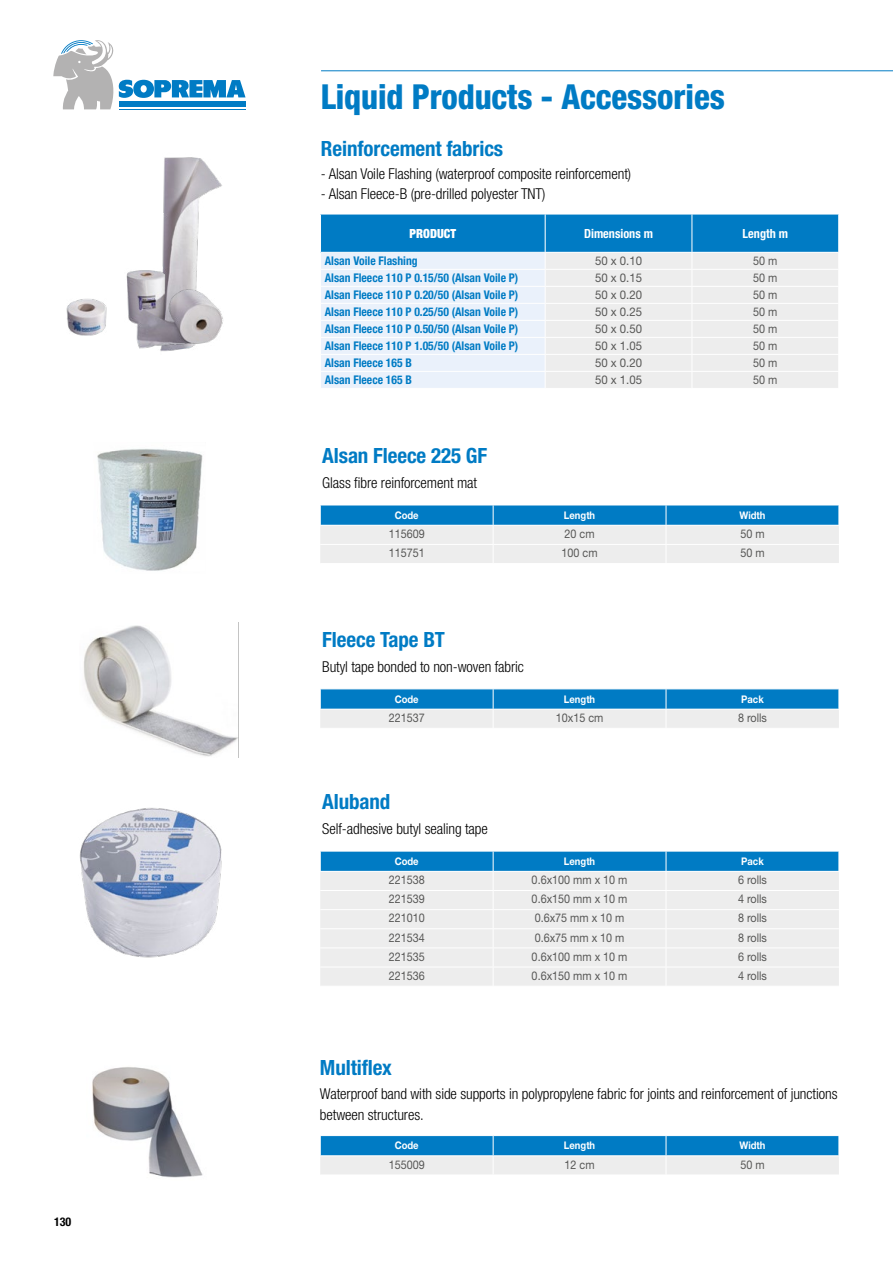
<style>
.page{position:relative;width:893px;height:1263px;background:#fff}
.page>*{position:absolute;margin:0;border:0;box-sizing:border-box;transform-origin:0 0}
.t1{font:800 condensed 34.5px "Helvetica Neue LT Std";letter-spacing:-.005em;color:#007bc4;scale:.95 1}
.t2{font:700 condensed 21px "Helvetica Neue LT Std";letter-spacing:-.005em;color:#007bc4}
.t3{font:300 condensed 15px/21px "Helvetica Neue LT Std";letter-spacing:-.005em;color:#000}
.t4{font:700 condensed 12.6px "Helvetica Neue LT Std";color:#fff}
.t5{font:900 condensed 12.6px "Helvetica Neue LT Std";color:#fff}
.t6{font:12px "Helvetica Neue LT Std";color:#575756;scale:.9 1}
.t7{font:700 condensed 12px "Helvetica Neue LT Std";color:#007bc4}
.t8{font:12px "Helvetica Neue LT Std";color:#575756;scale:.95 1}
.t9{font:700 condensed 12px "Helvetica Neue LT Std";color:#000}
.t10{font:700 10.5px "Helvetica Neue LT Std";color:#fff;scale:.9 1}
</style>
<div class="page">
<hr style="left:119px;top:109px;width:127px;height:1px;background:#007bc4">
<svg style="left:53px;top:40px;width:193px;height:69px"></svg>
<hr style="left:321px;top:70px;width:572px;height:1px;background:#007bc4">
<img style="left:67px;top:299px;width:39px;height:36px">
<img style="left:160px;top:157px;width:62px;height:195px">
<img style="left:126px;top:269px;width:97px;height:79px">
<svg style="left:320px;top:214px;width:519px;height:174px;background:#bad6e9"></svg>
<svg style="left:320px;top:505px;width:519px;height:58px;background:#9fc8e0"></svg>
<svg style="left:97px;top:448px;width:106px;height:123px;background:#b6c0c3"></svg>
<svg style="left:320px;top:689px;width:519px;height:39px;background:#79b5d9"></svg>
<svg style="left:84px;top:625px;width:154px;height:132px"></svg>
<img style="left:92px;top:1067px;width:111px;height:111px">
<svg style="left:320px;top:1135px;width:519px;height:39px;background:#7ab6d9"></svg>
<svg style="left:320px;top:851px;width:519px;height:135px;background:#ccdde8"></svg>
<img style="left:79px;top:808px;width:143px;height:150px">
<p class="t9" style="left:54px;top:1214px;width:19px">130</p>
<h1 class="t1" style="left:321px;top:76px;width:427px">Liquid Products - Accessories</h1>
<h2 class="t2" style="left:321px;top:135px;width:184px">Reinforcement fabrics</h2>
<p class="t3" style="left:321px;top:163px;width:312px">- Alsan Voile Flashing (waterproof composite reinforcement)</p>
<p class="t3" style="left:321px;top:183px;width:226px">- Alsan Fleece-B (pre-drilled polyester TNT)</p>
<p class="t5" style="left:410px;top:225px;width:48px">PRODUCT</p>
<p class="t4" style="left:584px;top:226px;width:70px">Dimensions m</p>
<p class="t4" style="left:743px;top:226px;width:47px">Length m</p>
<p class="t7" style="left:325px;top:254px;width:94px">Alsan Voile Flashing</p>
<p class="t8" style="left:595px;top:254px;width:51px">50 x 0.10</p>
<p class="t6" style="left:753px;top:254px;width:28px">50 m</p>
<p class="t7" style="left:325px;top:271px;width:195px">Alsan Fleece 110 P 0.15/50 (Alsan Voile P)</p>
<p class="t8" style="left:595px;top:271px;width:51px">50 x 0.15</p>
<p class="t6" style="left:753px;top:271px;width:28px">50 m</p>
<p class="t7" style="left:325px;top:288px;width:195px">Alsan Fleece 110 P 0.20/50 (Alsan Voile P)</p>
<p class="t8" style="left:595px;top:288px;width:51px">50 x 0.20</p>
<p class="t6" style="left:753px;top:288px;width:28px">50 m</p>
<p class="t7" style="left:325px;top:305px;width:195px">Alsan Fleece 110 P 0.25/50 (Alsan Voile P)</p>
<p class="t8" style="left:595px;top:305px;width:51px">50 x 0.25</p>
<p class="t6" style="left:753px;top:305px;width:28px">50 m</p>
<p class="t7" style="left:325px;top:322px;width:195px">Alsan Fleece 110 P 0.50/50 (Alsan Voile P)</p>
<p class="t8" style="left:595px;top:322px;width:51px">50 x 0.50</p>
<p class="t6" style="left:753px;top:322px;width:28px">50 m</p>
<p class="t7" style="left:325px;top:339px;width:195px">Alsan Fleece 110 P 1.05/50 (Alsan Voile P)</p>
<p class="t8" style="left:595px;top:339px;width:51px">50 x 1.05</p>
<p class="t6" style="left:753px;top:339px;width:28px">50 m</p>
<p class="t7" style="left:325px;top:356px;width:89px">Alsan Fleece 165 B</p>
<p class="t8" style="left:595px;top:356px;width:51px">50 x 0.20</p>
<p class="t6" style="left:753px;top:356px;width:28px">50 m</p>
<p class="t7" style="left:325px;top:373px;width:89px">Alsan Fleece 165 B</p>
<p class="t8" style="left:595px;top:373px;width:51px">50 x 1.05</p>
<p class="t6" style="left:753px;top:373px;width:28px">50 m</p>
<h2 class="t2" style="left:322px;top:443px;width:166px">Alsan Fleece 225 GF</h2>
<p class="t3" style="left:322px;top:472px;width:156px">Glass fibre reinforcement mat</p>
<p class="t10" style="left:395px;top:509px;width:28px">Code</p>
<p class="t10" style="left:564px;top:509px;width:36px">Length</p>
<p class="t10" style="left:739px;top:509px;width:30px">Width</p>
<p class="t6" style="left:389px;top:527px;width:42px">115609</p>
<p class="t6" style="left:565px;top:527px;width:35px">20 cm</p>
<p class="t6" style="left:740px;top:527px;width:28px">50 m</p>
<p class="t6" style="left:389px;top:546px;width:42px">115751</p>
<p class="t6" style="left:562px;top:546px;width:42px">100 cm</p>
<p class="t6" style="left:740px;top:546px;width:28px">50 m</p>
<h2 class="t2" style="left:322px;top:627px;width:124px">Fleece Tape BT</h2>
<p class="t3" style="left:322px;top:656px;width:203px">Butyl tape bonded to non-woven fabric</p>
<p class="t10" style="left:395px;top:692px;width:28px">Code</p>
<p class="t10" style="left:564px;top:692px;width:36px">Length</p>
<p class="t10" style="left:741px;top:692px;width:27px">Pack</p>
<p class="t6" style="left:389px;top:710px;width:42px">221537</p>
<p class="t6" style="left:556px;top:710px;width:54px">10x15 cm</p>
<p class="t6" style="left:738px;top:710px;width:34px">8 rolls</p>
<h2 class="t2" style="left:322px;top:789px;width:70px">Aluband</h2>
<p class="t3" style="left:322px;top:818px;width:167px">Self-adhesive butyl sealing tape</p>
<p class="t10" style="left:395px;top:855px;width:28px">Code</p>
<p class="t10" style="left:564px;top:855px;width:36px">Length</p>
<p class="t10" style="left:741px;top:855px;width:27px">Pack</p>
<p class="t6" style="left:389px;top:873px;width:42px">221538</p>
<p class="t6" style="left:532px;top:873px;width:108px">0.6x100 mm x 10 m</p>
<p class="t6" style="left:738px;top:873px;width:34px">6 rolls</p>
<p class="t6" style="left:389px;top:892px;width:42px">221539</p>
<p class="t6" style="left:532px;top:892px;width:108px">0.6x150 mm x 10 m</p>
<p class="t6" style="left:738px;top:892px;width:34px">4 rolls</p>
<p class="t6" style="left:389px;top:911px;width:42px">221010</p>
<p class="t6" style="left:535px;top:911px;width:101px">0.6x75 mm x 10 m</p>
<p class="t6" style="left:738px;top:911px;width:34px">8 rolls</p>
<p class="t6" style="left:389px;top:930px;width:42px">221534</p>
<p class="t6" style="left:535px;top:930px;width:101px">0.6x75 mm x 10 m</p>
<p class="t6" style="left:738px;top:930px;width:34px">8 rolls</p>
<p class="t6" style="left:389px;top:949px;width:42px">221535</p>
<p class="t6" style="left:532px;top:949px;width:108px">0.6x100 mm x 10 m</p>
<p class="t6" style="left:738px;top:949px;width:34px">6 rolls</p>
<p class="t6" style="left:389px;top:968px;width:42px">221536</p>
<p class="t6" style="left:532px;top:968px;width:108px">0.6x150 mm x 10 m</p>
<p class="t6" style="left:738px;top:968px;width:34px">4 rolls</p>
<h2 class="t2" style="left:320px;top:1055px;width:73px">Multiflex</h2>
<p class="t3" style="left:320px;top:1083px;width:519px">Waterproof band with side supports in polypropylene fabric for joints and reinforcement of junctions between structures.</p>
<p class="t10" style="left:395px;top:1139px;width:28px">Code</p>
<p class="t10" style="left:564px;top:1139px;width:36px">Length</p>
<p class="t10" style="left:739px;top:1139px;width:30px">Width</p>
<p class="t6" style="left:389px;top:1157px;width:42px">155009</p>
<p class="t6" style="left:565px;top:1157px;width:35px">12 cm</p>
<p class="t6" style="left:740px;top:1157px;width:28px">50 m</p>
</div>
